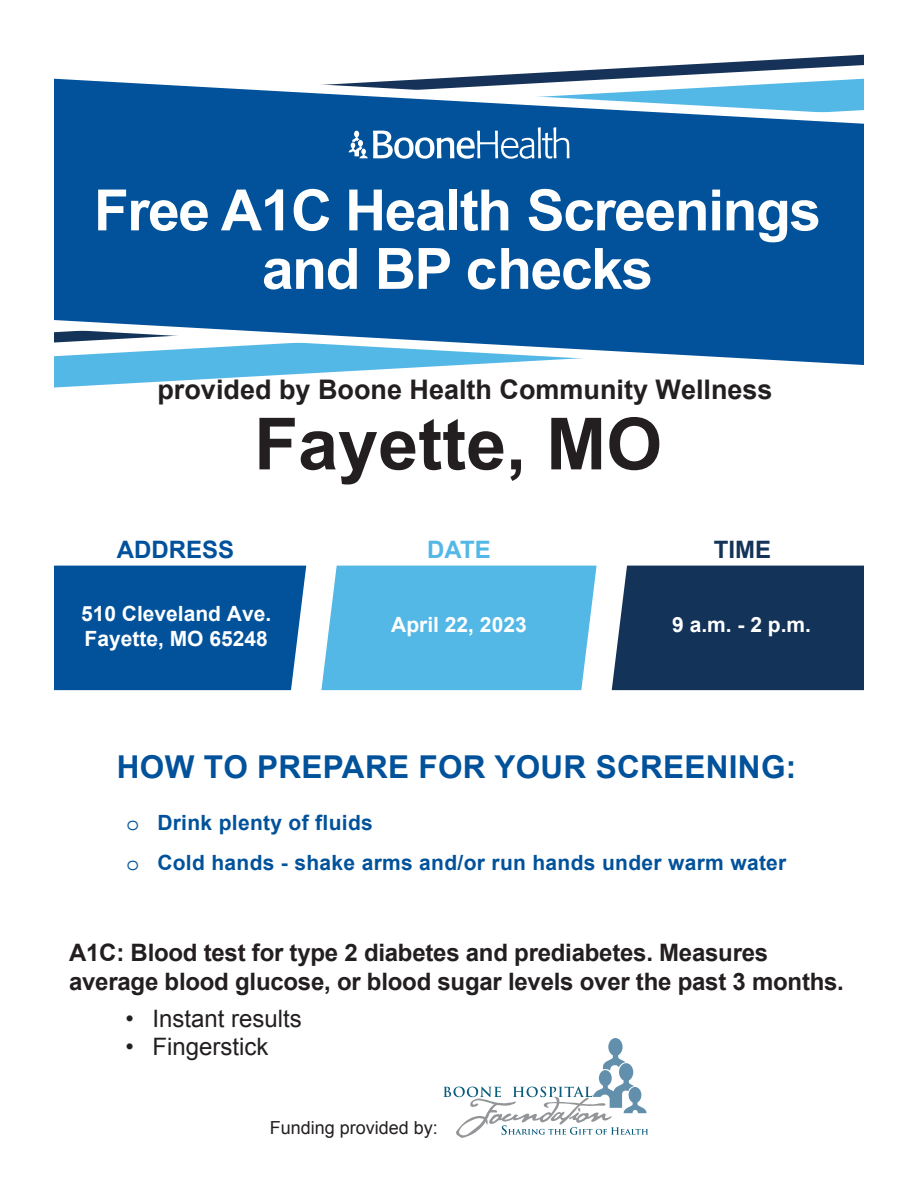
<style>
.page{position:relative;width:918px;height:1188px;background:#fff}
.page>*{position:absolute;margin:0;border:0;box-sizing:border-box;transform-origin:0 0}
.t1{font:700 72px "Arial";color:#231f20}
.t2{font:700 57px/58.5px "Arial";letter-spacing:-.025em;color:#fff;text-align:center}
.t3{font:700 31.5px "Arial";letter-spacing:.01em;color:#01529b}
.t4{font:700 27px "Arial";color:#231f20}
.t5{font:700 24px/28.8px "Arial";letter-spacing:-.01em;color:#231f20}
.t6{font:24px "Arial";color:#231f20}
.t7{font:700 24px "Arial";color:#01529b}
.t8{font:700 24px "Arial";color:#53b8e6}
.t9{font:700 24px "Arial";color:#143359}
.t10{font:700 21px/40.2px "Arial";letter-spacing:.015em;color:#01529b}
.t11{font:700 21px/25.2px "Arial";color:#fff}
.t12{font:18px "Arial";color:#231f20}
.s1{font-family:"Courier Std";font-weight:400}
</style>
<div class="page">
<svg style="left:54px;top:379px;width:153px;height:9px"></svg>
<svg style="left:698px;top:55px;width:166px;height:9px"></svg>
<svg style="left:54px;top:64px;width:810px;height:315px;background:#2d72ad"></svg>
<div style="left:321px;top:566px;width:276px;height:124px;background:#53b8e6"></div>
<div style="left:612px;top:566px;width:252px;height:124px;background:#143359"></div>
<svg style="left:348px;top:127px;width:222px;height:32px"></svg>
<div style="left:54px;top:566px;width:252px;height:124px;background:#01529b"></div>
<svg style="left:443px;top:1038px;width:205px;height:100px"></svg>
<h2 class="t2" style="left:94px;top:183px;width:729px">Free A1C Health Screenings and BP checks</h2>
<p class="t4" style="left:157px;top:371px;width:617px">provided by Boone Health Community Wellness</p>
<h1 class="t1" style="left:254px;top:393px;width:410px">Fayette, MO</h1>
<p class="t7" style="left:117px;top:534px;width:119px">ADDRESS</p>
<p class="t8" style="left:427px;top:534px;width:65px">DATE</p>
<p class="t9" style="left:714px;top:534px;width:59px">TIME</p>
<p class="t11" style="left:81px;top:602px;width:192px">510 Cleveland Ave.<br>Fayette, MO 65248</p>
<p class="t11" style="left:391px;top:612px;width:137px">April 22, 2023</p>
<p class="t11" style="left:672px;top:613px;width:140px">9 a.m. - 2 p.m.</p>
<h3 class="t3" style="left:117px;top:746px;width:681px">HOW TO PREPARE FOR YOUR SCREENING:</h3>
<p class="t10" style="left:126px;top:802px;width:662px"><span class="s1">o</span> Drink plenty of fluids<br><span class="s1">o</span> Cold hands - shake arms and/or run hands under warm water</p>
<p class="t5" style="left:69px;top:939px;width:776px">A1C: Blood test for type 2 diabetes and prediabetes. Measures average blood glucose, or blood sugar levels over the past 3 months.</p>
<p class="t6" style="left:125px;top:1002px;width:178px">• Instant results</p>
<p class="t6" style="left:125px;top:1031px;width:145px">• Fingerstick</p>
<p class="t12" style="left:270px;top:1116px;width:170px">Funding provided by:</p>
</div>
